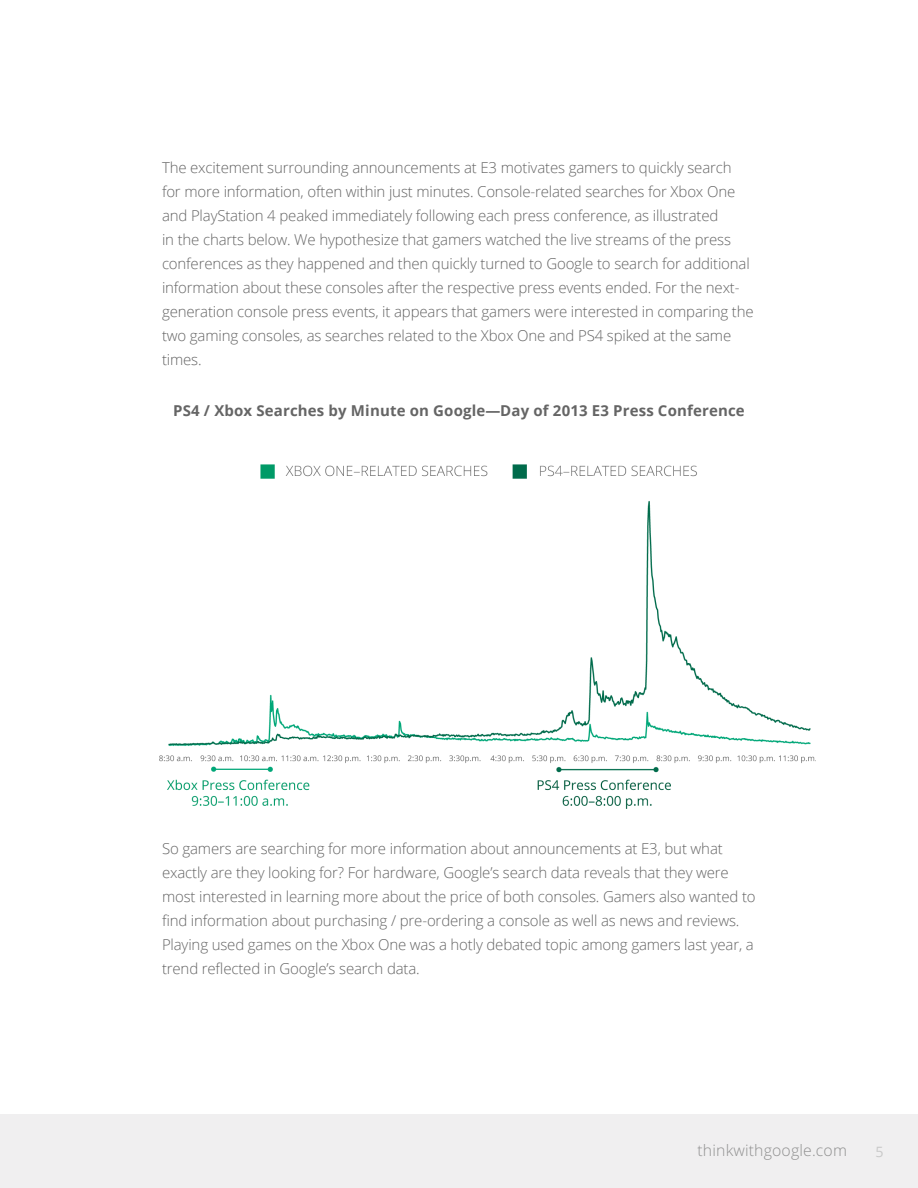
<style>
.page{position:relative;width:918px;height:1188px;background:#fff}
.page>*{position:absolute;margin:0;border:0;box-sizing:border-box;transform-origin:0 0}
.t1{font:300 15.75px "Open Sans";letter-spacing:.01em;color:#909090}
.t2{font:300 15px/24px "Open Sans";letter-spacing:-.01em;color:#656565}
.t3{font:700 15px "Open Sans";letter-spacing:.01em;color:#656565}
.t4{font:14.25px "Open Sans";color:#c9c9c9}
</style>
<div class="page">
<img style="left:159px;top:464px;width:655px;height:345px">
<div style="left:0;top:1114px;width:918px;height:74px;background:#f0eff0"></div>
<p class="t2" style="left:162px;top:156px;width:593px">The excitement surrounding announcements at E3 motivates gamers to quickly search for more information, often within just minutes. Console-related searches for Xbox One and PlayStation 4 peaked immediately following each press conference, as illustrated<br>in the charts below. We hypothesize that gamers watched the live streams of the press conferences as they happened and then quickly turned to Google to search for additional information about these consoles after the respective press events ended. For the next&shy;generation console press events, it appears that gamers were interested in comparing the two gaming consoles, as searches related to the Xbox One and PS4 spiked at the same times.</p>
<p class="t3" style="left:173px;top:400px;width:573px">PS4 / Xbox Searches by Minute on Google—Day of 2013 E3 Press Conference</p>
<p class="t2" style="left:162px;top:837px;width:595px">So gamers are searching for more information about announcements at E3, but what exactly are they looking for? For hardware, Google’s search data reveals that they were most interested in learning more about the price of both consoles. Gamers also wanted to find information about purchasing / pre-ordering a console as well as news and reviews.<br>Playing used games on the Xbox One was a hotly debated topic among gamers last year, a trend reflected in Google’s search data.</p>
<p class="t1" style="left:698px;top:1140px;width:151px">thinkwithgoogle.com</p>
<p class="t4" style="left:876px;top:1142px;width:10px">5</p>
</div>
